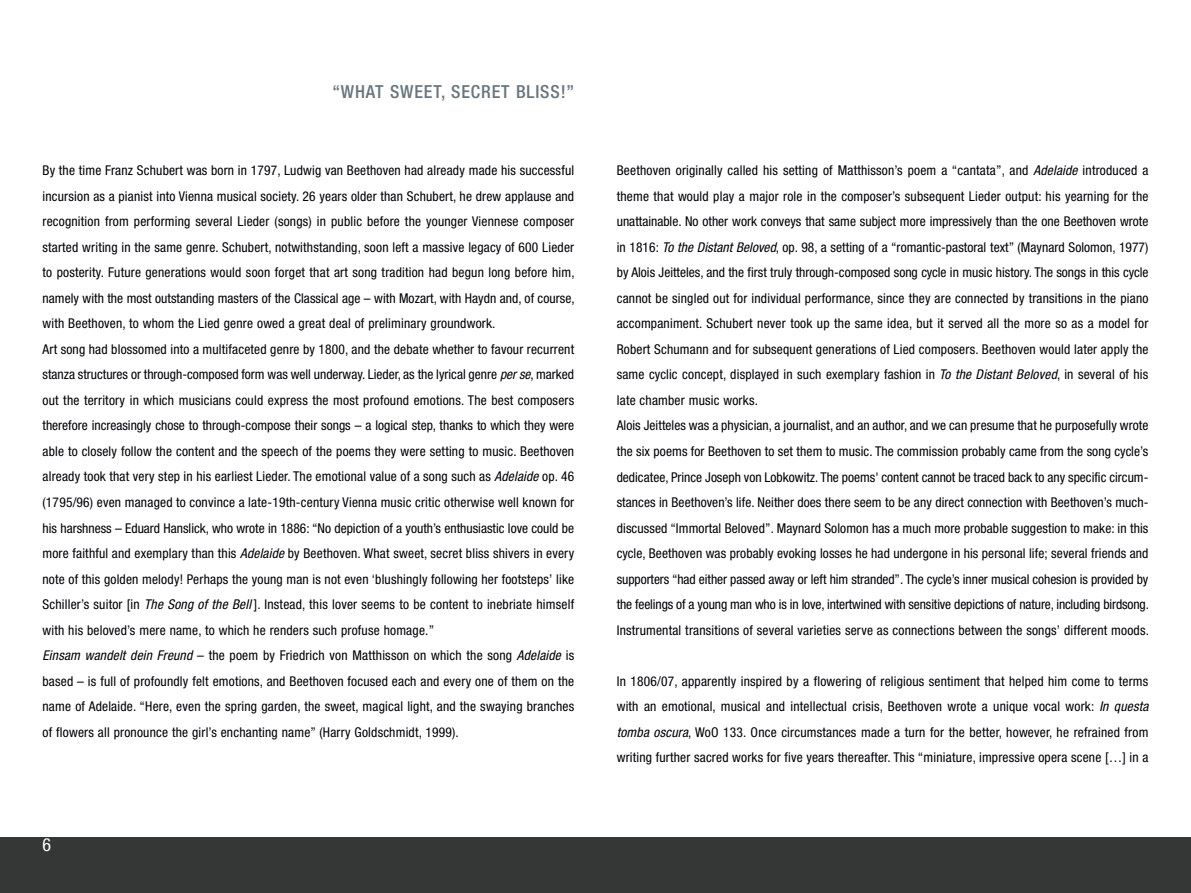
<style>
.page{position:relative;width:1191px;height:893px;background:#fff}
.page>*{position:absolute;margin:0;border:0;box-sizing:border-box;transform-origin:0 0}
.t1{font:500 condensed 18px "Helvetica Neue";letter-spacing:.05em;color:#69767e}
.t2{font:condensed 18px "Helvetica Neue";color:#fff}
.t3{font:condensed 13.5px/25.5px "Helvetica Neue";letter-spacing:.015em;color:#000006}
.s1{font-style:italic}
</style>
<div class="page">
<div style="left:0;top:838px;width:1191px;height:55px;background:#353636"></div>
<h1 class="t1" style="left:332px;top:85px;width:243px">“WHAT SWEET, SECRET BLISS!”</h1>
<p class="t3" style="left:43px;top:159px;width:534px">By the time Franz Schubert was born in 1797, Ludwig van Beethoven had already made his successful incursion as a pianist into Vienna musical society. 26 years older than Schubert, he drew applause and recognition from performing several Lieder (songs) in public before the younger Viennese composer started writing in the same genre. Schubert, notwithstanding, soon left a massive legacy of 600 Lieder to posterity. Future generations would soon forget that art song tradition had begun long before him, namely with the most outstanding masters of the Classical age – with Mozart, with Haydn and, of course, with Beethoven, to whom the Lied genre owed a great deal of preliminary groundwork.<br>Art song had blossomed into a multifaceted genre by 1800, and the debate whether to favour recurrent stanza structures or through-composed form was well underway. Lieder, as the lyrical genre <span class="s1">per se</span>, marked out the territory in which musicians could express the most profound emotions. The best composers therefore increasingly chose to through-compose their songs – a logical step, thanks to which they were able to closely follow the content and the speech of the poems they were setting to music. Beethoven already took that very step in his earliest Lieder. The emotional value of a song such as <span class="s1">Adelaide</span> op. 46 (1795/96) even managed to convince a late-19th-century Vienna music critic otherwise well known for his harshness – Eduard Hanslick, who wrote in 1886: “No depiction of a youth’s enthusiastic love could be more faithful and exemplary than this <span class="s1">Adelaide</span> by Beethoven. What sweet, secret bliss shivers in every note of this golden melody! Perhaps the young man is not even ‘blushingly following her footsteps’ like Schiller’s suitor [in <span class="s1">The Song of the Bell</span> ]. Instead, this lover seems to be content to inebriate himself with his beloved’s mere name, to which he renders such profuse homage.”<br><span class="s1">Einsam wandelt dein Freund</span> – the poem by Friedrich von Matthisson on which the song <span class="s1">Adelaide</span> is based – is full of profoundly felt emotions, and Beethoven focused each and every one of them on the name of Adelaide. “Here, even the spring garden, the sweet, magical light, and the swaying branches of flowers all pronounce the girl’s enchanting name” (Harry Goldschmidt, 1999).</p>
<p class="t3" style="left:617px;top:159px;width:533px">Beethoven originally called his setting of Matthisson’s poem a “cantata”, and <span class="s1">Adelaide</span> introduced a theme that would play a major role in the composer’s subsequent Lieder output: his yearning for the unattainable. No other work conveys that same subject more impressively than the one Beethoven wrote in 1816: <span class="s1">To the Distant Beloved</span>, op. 98, a setting of a “romantic-pastoral text” (Maynard Solomon, 1977) by Alois Jeitteles, and the first truly through-composed song cycle in music history. The songs in this cycle cannot be singled out for individual performance, since they are connected by transitions in the piano accompaniment. Schubert never took up the same idea, but it served all the more so as a model for Robert Schumann and for subsequent generations of Lied composers. Beethoven would later apply the same cyclic concept, displayed in such exemplary fashion in <span class="s1">To the Distant Beloved</span>, in several of his late chamber music works.<br>Alois Jeitteles was a physician, a journalist, and an author, and we can presume that he purposefully wrote the six poems for Beethoven to set them to music. The commission probably came from the song cycle’s dedicatee, Prince Joseph von Lobkowitz. The poems' content cannot be traced back to any specific circum&shy;stances in Beethoven’s life. Neither does there seem to be any direct connection with Beethoven’s much&shy;discussed “Immortal Beloved”. Maynard Solomon has a much more probable suggestion to make: in this cycle, Beethoven was probably evoking losses he had undergone in his personal life; several friends and supporters “had either passed away or left him stranded”. The cycle’s inner musical cohesion is provided by the feelings of a young man who is in love, intertwined with sensitive depictions of nature, including birdsong.<br>Instrumental transitions of several varieties serve as connections between the songs’ different moods.</p>
<p class="t3" style="left:617px;top:669px;width:533px;text-align:justify">In 1806/07, apparently inspired by a flowering of religious sentiment that helped him come to terms with an emotional, musical and intellectual crisis, Beethoven wrote a unique vocal work: <span class="s1">In questa tomba oscura</span>, WoO 133. Once circumstances made a turn for the better, however, he refrained from writing further sacred works for five years thereafter. This “miniature, impressive opera scene […] in a</p>
<h1 class="t2" style="left:43px;top:838px;width:10px">6</h1>
</div>
